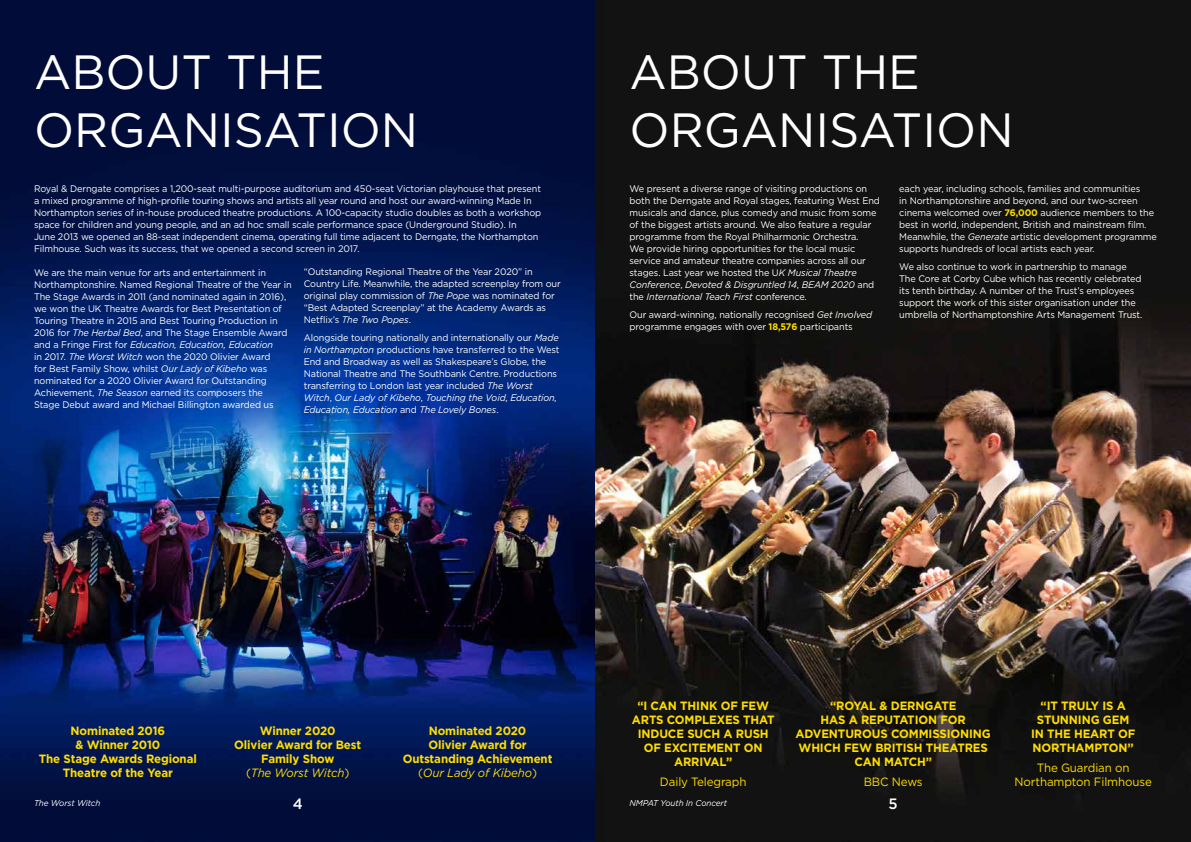
<style>
.page{position:relative;width:1191px;height:842px;background:#fff}
.page>*{position:absolute;margin:0;border:0;box-sizing:border-box;transform-origin:0 0}
.t1{font:48px/57.6px "Gotham";color:#fff}
.t2{font:500 15px "Gotham";color:#fff}
.t3{font:700 12px/14px "Gotham";letter-spacing:-.01em;color:#fd0;text-align:center;scale:.96 1}
.t4{font:12px/14px "Gotham";letter-spacing:-.01em;color:#fd0;text-align:center;scale:.96 1}
.t5{font:9.5px/12px "Gotham";letter-spacing:-.01em;color:#fff;scale:.96 1}
.t6{font:italic 8.5px "Gotham";letter-spacing:-.01em;color:#fff;scale:.96 1}
.s1{font-style:italic}
.s2{font-weight:700;color:#fd0}
.s3{font-weight:400}
.s4{font-weight:400;font-style:italic}
</style>
<div class="page">
<img style="left:0;top:0;width:595px;height:842px">
<img style="left:595px;top:0;width:596px;height:842px">
<h1 class="t1" style="left:34px;top:43px;width:386px">ABOUT THE<br>ORGANISATION</h1>
<p class="t5" style="left:34px;top:182px;width:530px">Royal &amp; Derngate comprises a 1,200-seat multi-purpose auditorium and 450-seat Victorian playhouse that present a mixed programme of high-profile touring shows and artists all year round and host our award-winning Made In Northampton series of in-house produced theatre productions. A 100-capacity studio doubles as both a workshop space for children and young people, and an ad hoc small scale performance space (Underground Studio). In<br>June 2013 we opened an 88‑seat independent cinema, operating full time adjacent to Derngate, the Northampton Filmhouse. Such was its success, that we opened a second screen in 2017.</p>
<p class="t5" style="left:34px;top:266px;width:270px">We are the main venue for arts and entertainment in Northamptonshire. Named Regional Theatre of the Year in The Stage Awards in 2011 (and nominated again in 2016), we won the UK Theatre Awards for Best Presentation of Touring Theatre in 2015 and Best Touring Production in 2016 for <span class="s1">The Herbal Bed</span>, and The Stage Ensemble Award and a Fringe First for <span class="s1">Education, Education, Education<br></span>in 2017. <span class="s1">The Worst Witch</span> won the 2020 Olivier Award<br>for Best Family Show, whilst <span class="s1">Our Lady of Kibeho</span> was nominated for a 2020 Olivier Award for Outstanding Achievement, <span class="s1">The Season</span> earned its composers the<br>Stage Debut award and Michael Billington awarded us</p>
<p class="t5" style="left:304px;top:266px;width:269px">“Outstanding Regional Theatre of the Year 2020” in Country Life. Meanwhile, the adapted screenplay from our original play commission of <span class="s1">The Pope</span> was nominated for “Best Adapted Screenplay” at the Academy Awards as Netflix’s <span class="s1">The Two Popes</span>.</p>
<p class="t5" style="left:304px;top:332px;width:268px">Alongside touring nationally and internationally our <span class="s1">Made in Northampton</span> productions have transferred to the West End and Broadway as well as Shakespeare’s Globe, the National Theatre and The Southbank Centre. Productions transferring to London last year included <span class="s1">The Worst Witch</span>, <span class="s1">Our Lady of Kibeho</span>, <span class="s1">Touching the Void</span>, <span class="s1">Education, Education, Education</span> and <span class="s1">The Lovely Bones</span>.</p>
<h1 class="t1" style="left:629px;top:43px;width:386px">ABOUT THE<br>ORGANISATION</h1>
<p class="t5" style="left:629px;top:182px;width:262px">We present a diverse range of visiting productions on both the Derngate and Royal stages, featuring West End musicals and dance, plus comedy and music from some of the biggest artists around. We also feature a regular programme from the Royal Philharmonic Orchestra.<br>We provide hiring opportunities for the local music service and amateur theatre companies across all our stages. Last year we hosted the U<span class="s1">K Musical Theatre Conference</span>, <span class="s1">Devoted &amp; Disgruntled 14</span>, <span class="s1">BEAM 2020</span> and the <span class="s1">International Teach First</span> conference.</p>
<p class="t5" style="left:629px;top:308px;width:254px">Our award-winning, nationally recognised <span class="s1">Get Involved </span>programme engages with over <span class="s2">18,576</span> participants</p>
<p class="t5" style="left:899px;top:182px;width:270px">each year, including schools, families and communities<br>in Northamptonshire and beyond, and our two-screen cinema welcomed over <span class="s2">76,000</span> audience members to the best in world, independent, British and mainstream film.<br>Meanwhile, the <span class="s1">Generate</span> artistic development programme supports hundreds of local artists each year.</p>
<p class="t5" style="left:899px;top:260px;width:255px">We also continue to work in partnership to manage The Core at Corby Cube which has recently celebrated its tenth birthday. A number of the Trust’s employees support the work of this sister organisation under the umbrella of Northamptonshire Arts Management Trust.</p>
<p class="t3" style="left:39px;top:723px;width:166px">Nominated 2016<br>&amp; Winner 2010<br>The Stage Awards Regional<br>Theatre of the Year</p>
<p class="t3" style="left:234px;top:723px;width:134px">Winner 2020<br>Olivier Award for Best<br>Family Show<br><span class="s3">(</span><span class="s4">The Worst Witch</span><span class="s3">)</span></p>
<p class="t3" style="left:403px;top:723px;width:157px">Nominated 2020<br>Olivier Award for<br>Outstanding Achievement <span class="s3">(</span><span class="s4">Our Lady of Kibeho</span><span class="s3">)</span></p>
<p class="t3" style="left:632px;top:698px;width:150px">“I CAN THINK OF FEW<br>ARTS COMPLEXES THAT<br>INDUCE SUCH A RUSH<br>OF EXCITEMENT ON<br>ARRIVAL”</p>
<p class="t4" style="left:660px;top:774px;width:92px">Daily Telegraph</p>
<p class="t3" style="left:795px;top:698px;width:205px">“ROYAL &amp; DERNGATE<br>HAS A REPUTATION FOR<br>ADVENTUROUS COMMISSIONING<br>WHICH FEW BRITISH THEATRES<br>CAN MATCH”</p>
<p class="t4" style="left:863px;top:774px;width:63px">BBC News</p>
<p class="t3" style="left:1031px;top:698px;width:110px">“IT TRULY IS A<br>STUNNING GEM<br>IN THE HEART OF<br>NORTHAMPTON”</p>
<p class="t4" style="left:1014px;top:760px;width:144px">The Guardian on<br>Northampton Filmhouse</p>
<p class="t6" style="left:34px;top:798px;width:71px">The Worst Witch</p>
<h2 class="t2" style="left:293px;top:793px;width:12px">4</h2>
<p class="t6" style="left:629px;top:798px;width:103px">NMPAT Youth In Concert</p>
<h2 class="t2" style="left:888px;top:793px;width:11px">5</h2>
</div>
